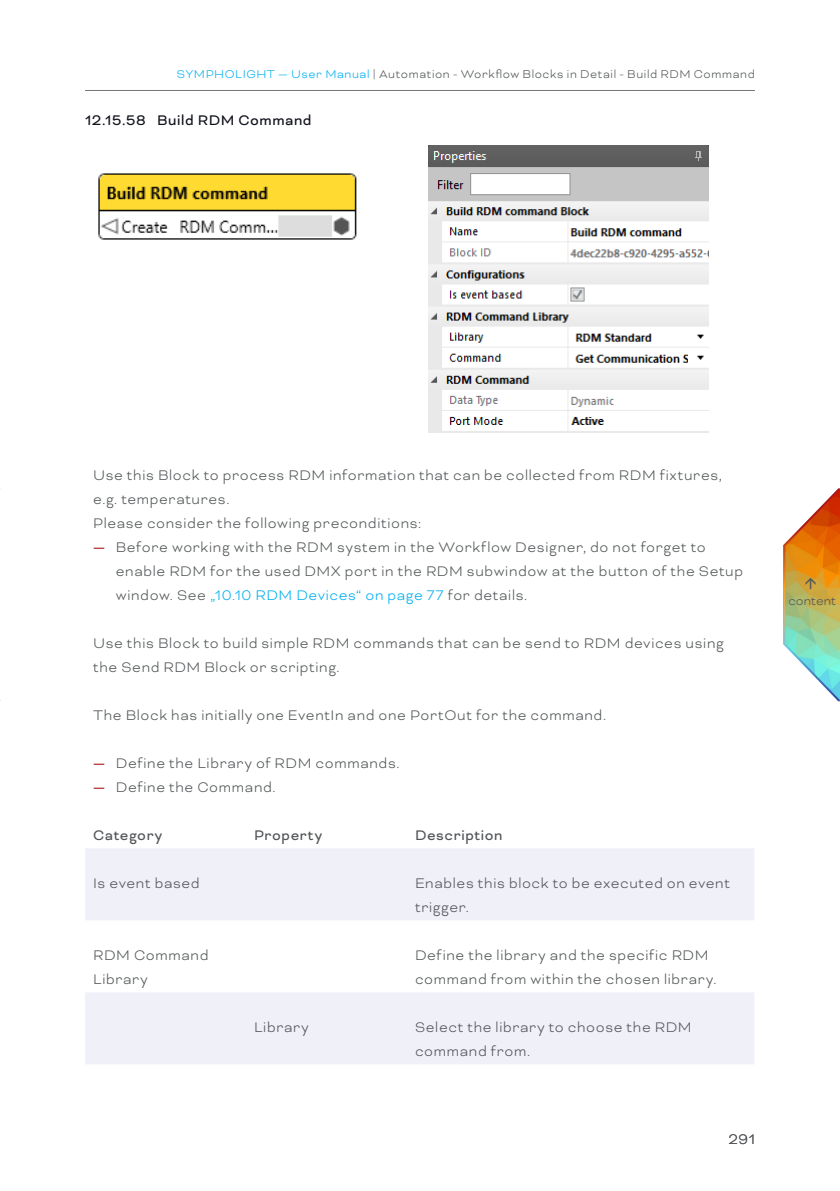
<style>
.page{position:relative;width:840px;height:1191px;background:#fff}
.page>*{position:absolute;margin:0;border:0;box-sizing:border-box;transform-origin:0 0}
.A5_Copy_8{font:300 16px/24px "Bicyclette";letter-spacing:.04em;color:#525557}
.A5_Copy_8_table{font:300 16px/24px "Bicyclette";letter-spacing:.04em;color:#525557}
.A5_Copy_8_table-2{font:16px "Bicyclette";letter-spacing:.035em;color:#525557}
.t1{font:16px "Bicyclette";letter-spacing:.035em;color:#0f121b}
.t2{font:300 14px "Bicyclette";color:#525557}
.t3{font:300 13px "Bicyclette";letter-spacing:.045em;color:#525557}
.s1{color:#00aeef}
.s2{font-weight:400;color:#ab161a}
</style>
<div class="page">
<hr style="left:85px;top:90px;width:669px;height:1px;background:#78797c">
<img style="left:98px;top:173px;width:259px;height:67px">
<img style="left:428px;top:145px;width:279px;height:287px">
<svg style="left:85px;top:848px;width:669px;height:216px;fill:#f0f0f8"></svg>
<svg style="left:689px;top:408px;width:150px;height:294px"></svg>
<p class="t3" style="left:177px;top:66px;width:579px"><span class="s1">SYMPHOLIGHT — User Manual</span> | Automation - Workflow Blocks in Detail - Build RDM Command</p>
<p class="t1" style="left:85px;top:111px;width:228px">12.15.58 Build RDM Command</p>
<p class="A5_Copy_8" style="left:93px;top:463px;width:630px">Use this Block to process RDM information that can be collected from RDM fixtures, e.g. temperatures.</p>
<p class="A5_Copy_8" style="left:93px;top:511px;width:329px">Please consider the following preconditions:</p>
<p class="A5_Copy_8" style="left:116px;top:535px;width:628px;text-indent:-23px"><span class="s2">—</span> Before working with the RDM system in the Workflow Designer, do not forget to enable RDM for the used DMX port in the RDM subwindow at the button of the Setup window. See <span class="s1">„10.10 RDM Devices“ on page 77</span> for details.</p>
<p class="A5_Copy_8" style="left:93px;top:631px;width:632px">Use this Block to build simple RDM commands that can be send to RDM devices using the Send RDM Block or scripting.</p>
<p class="A5_Copy_8" style="left:93px;top:703px;width:514px">The Block has initially one EventIn and one PortOut for the command.</p>
<p class="A5_Copy_8" style="left:93px;top:751px;width:308px"><span class="s2">—</span> Define the Library of RDM commands.</p>
<p class="A5_Copy_8" style="left:93px;top:775px;width:184px"><span class="s2">—</span> Define the Command.</p>
<p class="A5_Copy_8_table-2" style="left:93px;top:826px;width:71px">Category</p>
<p class="A5_Copy_8_table-2" style="left:254px;top:826px;width:70px">Property</p>
<p class="A5_Copy_8_table-2" style="left:415px;top:826px;width:89px">Description</p>
<p class="A5_Copy_8_table" style="left:93px;top:871px;width:108px">Is event based</p>
<p class="A5_Copy_8_table" style="left:415px;top:871px;width:316px">Enables this block to be executed on event trigger.</p>
<p class="A5_Copy_8_table" style="left:93px;top:943px;width:117px">RDM Command<br>Library</p>
<p class="A5_Copy_8_table" style="left:415px;top:943px;width:303px">Define the library and the specific RDM command from within the chosen library.</p>
<p class="A5_Copy_8_table" style="left:254px;top:1015px;width:56px">Library</p>
<p class="A5_Copy_8_table" style="left:415px;top:1015px;width:278px">Select the library to choose the RDM command from.</p>
<p class="A5_Copy_8" style="left:728px;top:1127px;width:28px">291</p>
<p class="t2" style="left:788px;top:592px;width:49px">content</p>
</div>
